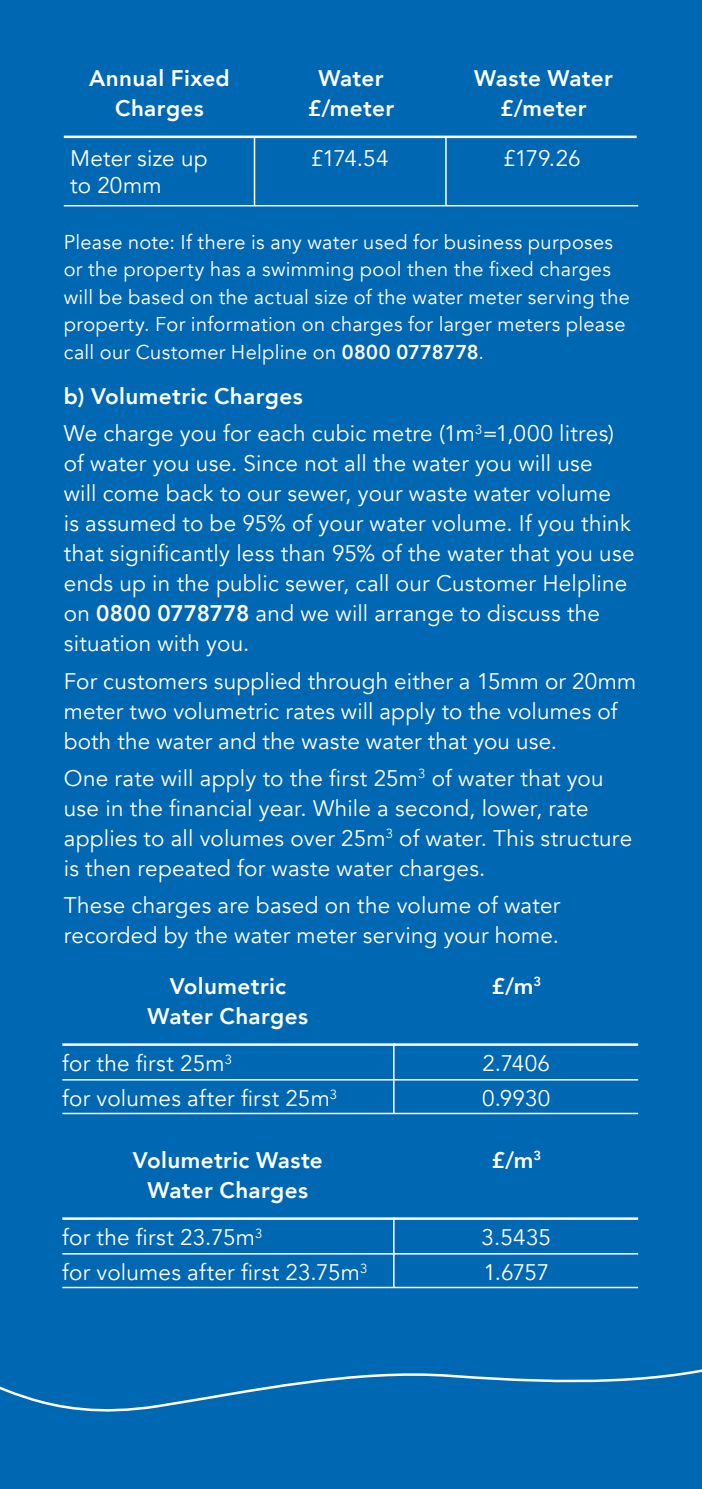
<style>
.page{position:relative;width:702px;height:1489px;background:#fff}
.page>*{position:absolute;margin:0;border:0;box-sizing:border-box;transform-origin:0 0}
.Body_Copy{font:22.5px/30px "Avenir";letter-spacing:.01em;color:#fff}
.Body_Copy-2{font:800 22.5px/30px "Avenir";letter-spacing:.015em;color:#fff;text-align:center}
.Body_Copy-3{font:20px/27.5px "Avenir";letter-spacing:.015em;color:#fff}
.s1{font-weight:800}
</style>
<div class="page">
<div style="left:0;top:0;width:702px;height:1488px;background:#0067b2"></div>
<svg style="left:0;top:1369px;width:702px;height:43px"></svg>
<hr style="left:254px;top:137px;width:1px;height:68px;background:#fff">
<hr style="left:445px;top:137px;width:1px;height:68px;background:#fff">
<hr style="left:64px;top:136px;width:572px;height:2px;background:#fff">
<hr style="left:64px;top:205px;width:574px;height:1px;background:#fff">
<hr style="left:393px;top:1043px;width:1px;height:70px;background:#fff">
<hr style="left:62px;top:1043px;width:576px;height:2px;background:#fff">
<hr style="left:62px;top:1078px;width:576px;height:2px;background:#fff">
<hr style="left:62px;top:1112px;width:576px;height:2px;background:#fff">
<hr style="left:393px;top:1217px;width:1px;height:70px;background:#fff">
<hr style="left:62px;top:1217px;width:576px;height:2px;background:#fff">
<hr style="left:62px;top:1252px;width:576px;height:2px;background:#fff">
<hr style="left:62px;top:1286px;width:576px;height:2px;background:#fff">
<p class="Body_Copy-2" style="left:89px;top:63px;width:142px">Annual Fixed<br>Charges</p>
<p class="Body_Copy-2" style="left:308px;top:63px;width:88px">Water £/meter</p>
<p class="Body_Copy-2" style="left:474px;top:63px;width:140px">Waste Water £/meter</p>
<p class="Body_Copy" style="left:70px;top:144px;width:139px;line-height:27.5px">Meter size up to 20mm</p>
<p class="Body_Copy" style="left:310px;top:143px;width:80px">£174.54</p>
<p class="Body_Copy" style="left:503px;top:143px;width:79px">£179.26</p>
<p class="Body_Copy-3" style="left:64px;top:228px;width:567px">Please note: If there is any water used for business purposes or the property has a swimming pool then the fixed charges will be based on the actual size of the water meter serving the property. For information on charges for larger meters please call our Customer Helpline on <span class="s1">0800 0778778</span>.</p>
<p class="Body_Copy-2" style="left:64px;top:381px;width:240px">b) Volumetric Charges</p>
<p class="Body_Copy" style="left:64px;top:419px;width:572px">We charge you for each cubic metre (1m<sup>3</sup>=1,000 litres) of water you use. Since not all the water you will use<br>will come back to our sewer, your waste water volume<br>is assumed to be 95% of your water volume. If you think that significantly less than 95% of the water that you use ends up in the public sewer, call our Customer Helpline on <span class="s1">0800 0778778</span> and we will arrange to discuss the situation with you.</p>
<p class="Body_Copy" style="left:64px;top:666px;width:574px">For customers supplied through either a 15mm or 20mm meter two volumetric rates will apply to the volumes of both the water and the waste water that you use.</p>
<p class="Body_Copy" style="left:64px;top:763px;width:570px">One rate will apply to the first 25m<sup>3</sup> of water that you use in the financial year. While a second, lower, rate applies to all volumes over 25m<sup>3</sup> of water. This structure is then repeated for waste water charges.</p>
<p class="Body_Copy" style="left:64px;top:890px;width:498px">These charges are based on the volume of water recorded by the water meter serving your home.</p>
<p class="Body_Copy-2" style="left:148px;top:971px;width:162px">Volumetric<br>Water Charges</p>
<p class="Body_Copy-2" style="left:491px;top:971px;width:51px">£/m<sup>3</sup></p>
<p class="Body_Copy" style="left:62px;top:1049px;width:171px">for the first 25m<sup>3</sup></p>
<p class="Body_Copy" style="left:62px;top:1084px;width:276px">for volumes after first 25m<sup>3</sup></p>
<p class="Body_Copy" style="left:482px;top:1049px;width:69px">2.7406</p>
<p class="Body_Copy" style="left:482px;top:1084px;width:70px">0.9930</p>
<p class="Body_Copy-2" style="left:133px;top:1145px;width:191px">Volumetric Waste<br>Water Charges</p>
<p class="Body_Copy-2" style="left:491px;top:1145px;width:51px">£/m<sup>3</sup></p>
<p class="Body_Copy" style="left:62px;top:1222px;width:201px">for the first 23.75m<sup>3</sup></p>
<p class="Body_Copy" style="left:62px;top:1257px;width:306px">for volumes after first 23.75m<sup>3</sup></p>
<p class="Body_Copy" style="left:481px;top:1222px;width:71px">3.5435</p>
<p class="Body_Copy" style="left:483px;top:1257px;width:67px">1.6757</p>
</div>
